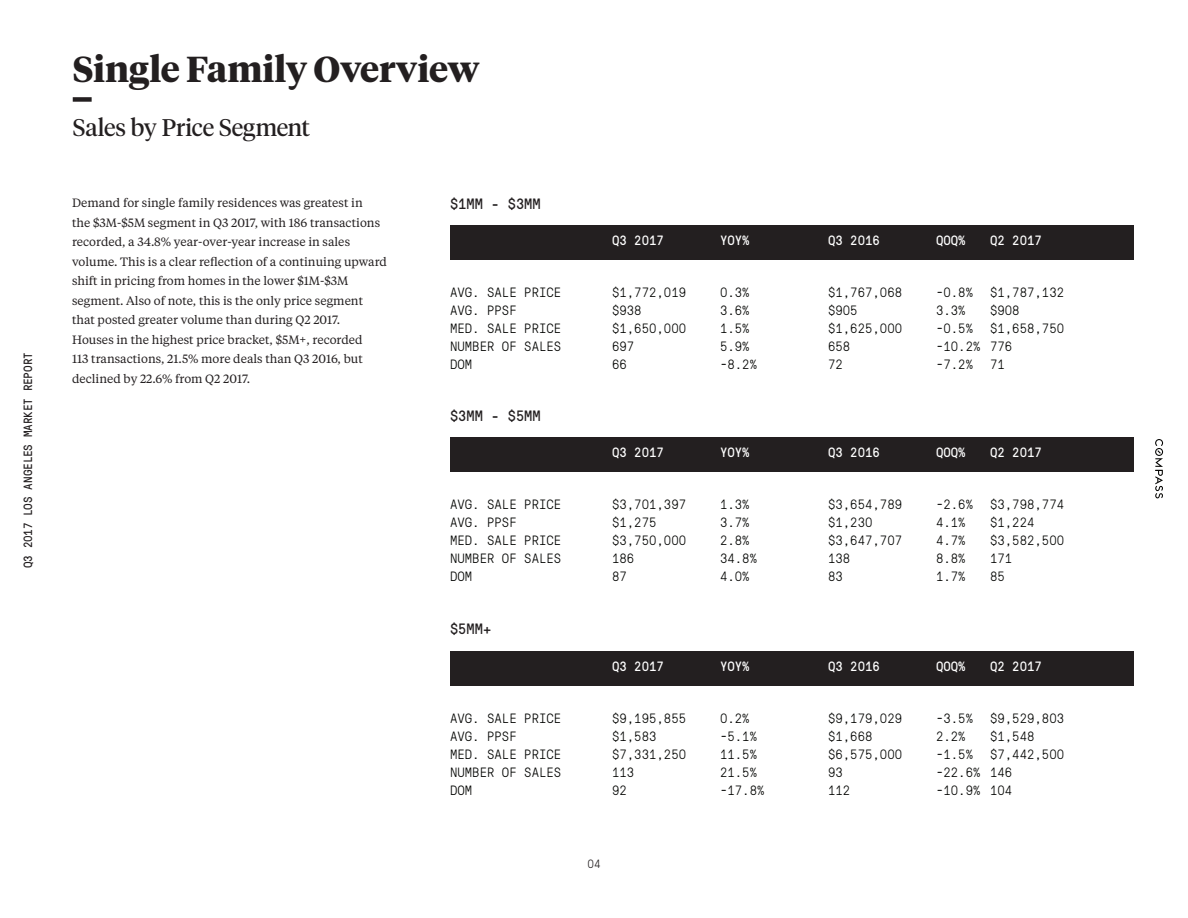
<style>
.page{position:relative;width:1188px;height:918px;background:#fff}
.page>*{position:absolute;margin:0;border:0;box-sizing:border-box;transform-origin:0 0}
.t1{font:700 36px "Tiempos Headline";letter-spacing:-.005em;color:#231f20}
.t2{font:24px "Tiempos Headline";letter-spacing:-.005em;color:#231f20}
.t3{font:15px "GT Pressura Mono";color:#231f20}
.t4{font:300 13.5px "GT Pressura Mono";color:#040503}
.t5{font:13.5px "GT Pressura Mono";color:#fff}
.t6{font:12px/19.5px "Tiempos Text";color:#231f20}
.t7{font:12px "GT Pressura Mono";letter-spacing:-.01em;color:#231f20}
.t8{font:300 12px "GT Pressura Mono";color:#231f20}
</style>
<div class="page">
<svg style="left:1155px;top:439px;width:8px;height:59px"></svg>
<div style="left:73px;top:97px;width:19px;height:5px;background:#231f20"></div>
<div style="left:450px;top:226px;width:684px;height:34px;background:#231f20"></div>
<div style="left:450px;top:438px;width:684px;height:34px;background:#231f20"></div>
<div style="left:450px;top:651px;width:684px;height:34px;background:#231f20"></div>
<p class="t7" style="left:19px;top:568px;width:218px;rotate:-90deg">Q3 2017 LOS ANGELES MARKET REPORT</p>
<h1 class="t1" style="left:73px;top:44px;width:408px">Single Family Overview</h1>
<h2 class="t2" style="left:73px;top:111px;width:239px">Sales by Price Segment</h2>
<p class="t6" style="left:72px;top:193px;width:316px">Demand for single family residences was greatest in<br>the $3M-$5M segment in Q3 2017, with 186 transactions recorded, a 34.8% year-over-year increase in sales volume. This is a clear reflection of a continuing upward shift in pricing from homes in the lower $1M-$3M segment. Also of note, this is the only price segment that posted greater volume than during Q2 2017.<br>Houses in the highest price bracket, $5M+, recorded<br>113 transactions, 21.5% more deals than Q3 2016, but declined by 22.6% from Q2 2017.</p>
<p class="t3" style="left:450px;top:193px;width:92px">$1MM - $3MM</p>
<p class="t5" style="left:612px;top:231px;width:53px">Q3 2017</p>
<p class="t5" style="left:720px;top:231px;width:31px">YOY%</p>
<p class="t5" style="left:828px;top:231px;width:53px">Q3 2016</p>
<p class="t5" style="left:936px;top:231px;width:31px">QOQ%</p>
<p class="t5" style="left:990px;top:231px;width:53px">Q2 2017</p>
<p class="t4" style="left:450px;top:283px;width:113px">AVG. SALE PRICE</p>
<p class="t4" style="left:612px;top:283px;width:76px">$1,772,019</p>
<p class="t4" style="left:720px;top:283px;width:31px">0.3%</p>
<p class="t4" style="left:828px;top:283px;width:76px">$1,767,068</p>
<p class="t4" style="left:936px;top:283px;width:39px">-0.8%</p>
<p class="t4" style="left:990px;top:283px;width:76px">$1,787,132</p>
<p class="t4" style="left:450px;top:301px;width:68px">AVG. PPSF</p>
<p class="t4" style="left:612px;top:301px;width:31px">$938</p>
<p class="t4" style="left:720px;top:301px;width:31px">3.6%</p>
<p class="t4" style="left:828px;top:301px;width:31px">$905</p>
<p class="t4" style="left:936px;top:301px;width:31px">3.3%</p>
<p class="t4" style="left:990px;top:301px;width:31px">$908</p>
<p class="t4" style="left:450px;top:319px;width:113px">MED. SALE PRICE</p>
<p class="t4" style="left:612px;top:319px;width:76px">$1,650,000</p>
<p class="t4" style="left:720px;top:319px;width:31px">1.5%</p>
<p class="t4" style="left:828px;top:319px;width:76px">$1,625,000</p>
<p class="t4" style="left:936px;top:319px;width:39px">-0.5%</p>
<p class="t4" style="left:990px;top:319px;width:76px">$1,658,750</p>
<p class="t4" style="left:450px;top:337px;width:113px">NUMBER OF SALES</p>
<p class="t4" style="left:612px;top:337px;width:24px">697</p>
<p class="t4" style="left:720px;top:337px;width:31px">5.9%</p>
<p class="t4" style="left:828px;top:337px;width:24px">658</p>
<p class="t4" style="left:936px;top:337px;width:78px">-10.2% 776</p>
<p class="t4" style="left:450px;top:355px;width:24px">DOM</p>
<p class="t4" style="left:612px;top:355px;width:16px">66</p>
<p class="t4" style="left:720px;top:355px;width:39px">-8.2%</p>
<p class="t4" style="left:828px;top:355px;width:16px">72</p>
<p class="t4" style="left:936px;top:355px;width:39px">-7.2%</p>
<p class="t4" style="left:990px;top:355px;width:16px">71</p>
<p class="t3" style="left:450px;top:405px;width:92px">$3MM - $5MM</p>
<p class="t5" style="left:612px;top:443px;width:53px">Q3 2017</p>
<p class="t5" style="left:720px;top:443px;width:31px">YOY%</p>
<p class="t5" style="left:828px;top:443px;width:53px">Q3 2016</p>
<p class="t5" style="left:936px;top:443px;width:31px">QOQ%</p>
<p class="t5" style="left:990px;top:443px;width:53px">Q2 2017</p>
<p class="t4" style="left:450px;top:495px;width:113px">AVG. SALE PRICE</p>
<p class="t4" style="left:612px;top:495px;width:76px">$3,701,397</p>
<p class="t4" style="left:720px;top:495px;width:31px">1.3%</p>
<p class="t4" style="left:828px;top:495px;width:76px">$3,654,789</p>
<p class="t4" style="left:936px;top:495px;width:39px">-2.6%</p>
<p class="t4" style="left:990px;top:495px;width:76px">$3,798,774</p>
<p class="t4" style="left:450px;top:513px;width:68px">AVG. PPSF</p>
<p class="t4" style="left:612px;top:513px;width:46px">$1,275</p>
<p class="t4" style="left:720px;top:513px;width:31px">3.7%</p>
<p class="t4" style="left:828px;top:513px;width:46px">$1,230</p>
<p class="t4" style="left:936px;top:513px;width:31px">4.1%</p>
<p class="t4" style="left:990px;top:513px;width:46px">$1,224</p>
<p class="t4" style="left:450px;top:531px;width:113px">MED. SALE PRICE</p>
<p class="t4" style="left:612px;top:531px;width:76px">$3,750,000</p>
<p class="t4" style="left:720px;top:531px;width:31px">2.8%</p>
<p class="t4" style="left:828px;top:531px;width:76px">$3,647,707</p>
<p class="t4" style="left:936px;top:531px;width:31px">4.7%</p>
<p class="t4" style="left:990px;top:531px;width:76px">$3,582,500</p>
<p class="t4" style="left:450px;top:549px;width:113px">NUMBER OF SALES</p>
<p class="t4" style="left:612px;top:549px;width:24px">186</p>
<p class="t4" style="left:720px;top:549px;width:39px">34.8%</p>
<p class="t4" style="left:828px;top:549px;width:24px">138</p>
<p class="t4" style="left:936px;top:549px;width:31px">8.8%</p>
<p class="t4" style="left:990px;top:549px;width:24px">171</p>
<p class="t4" style="left:450px;top:567px;width:24px">DOM</p>
<p class="t4" style="left:612px;top:567px;width:16px">87</p>
<p class="t4" style="left:720px;top:567px;width:31px">4.0%</p>
<p class="t4" style="left:828px;top:567px;width:16px">83</p>
<p class="t4" style="left:936px;top:567px;width:31px">1.7%</p>
<p class="t4" style="left:990px;top:567px;width:16px">85</p>
<p class="t3" style="left:450px;top:618px;width:43px">$5MM+</p>
<p class="t5" style="left:612px;top:656px;width:53px">Q3 2017</p>
<p class="t5" style="left:720px;top:656px;width:31px">YOY%</p>
<p class="t5" style="left:828px;top:656px;width:53px">Q3 2016</p>
<p class="t5" style="left:936px;top:656px;width:31px">QOQ%</p>
<p class="t5" style="left:990px;top:656px;width:53px">Q2 2017</p>
<p class="t4" style="left:450px;top:708px;width:113px">AVG. SALE PRICE</p>
<p class="t4" style="left:612px;top:708px;width:76px">$9,195,855</p>
<p class="t4" style="left:720px;top:708px;width:31px">0.2%</p>
<p class="t4" style="left:828px;top:708px;width:76px">$9,179,029</p>
<p class="t4" style="left:936px;top:708px;width:39px">-3.5%</p>
<p class="t4" style="left:990px;top:708px;width:76px">$9,529,803</p>
<p class="t4" style="left:450px;top:726px;width:68px">AVG. PPSF</p>
<p class="t4" style="left:612px;top:726px;width:46px">$1,583</p>
<p class="t4" style="left:720px;top:726px;width:39px">-5.1%</p>
<p class="t4" style="left:828px;top:726px;width:46px">$1,668</p>
<p class="t4" style="left:936px;top:726px;width:31px">2.2%</p>
<p class="t4" style="left:990px;top:726px;width:46px">$1,548</p>
<p class="t4" style="left:450px;top:744px;width:113px">MED. SALE PRICE</p>
<p class="t4" style="left:612px;top:744px;width:76px">$7,331,250</p>
<p class="t4" style="left:720px;top:744px;width:39px">11.5%</p>
<p class="t4" style="left:828px;top:744px;width:76px">$6,575,000</p>
<p class="t4" style="left:936px;top:744px;width:39px">-1.5%</p>
<p class="t4" style="left:990px;top:744px;width:76px">$7,442,500</p>
<p class="t4" style="left:450px;top:762px;width:113px">NUMBER OF SALES</p>
<p class="t4" style="left:612px;top:762px;width:24px">113</p>
<p class="t4" style="left:720px;top:762px;width:39px">21.5%</p>
<p class="t4" style="left:828px;top:762px;width:16px">93</p>
<p class="t4" style="left:936px;top:762px;width:78px">-22.6% 146</p>
<p class="t4" style="left:450px;top:780px;width:24px">DOM</p>
<p class="t4" style="left:612px;top:780px;width:16px">92</p>
<p class="t4" style="left:720px;top:780px;width:46px">-17.8%</p>
<p class="t4" style="left:828px;top:780px;width:24px">112</p>
<p class="t4" style="left:936px;top:780px;width:78px">-10.9% 104</p>
<p class="t8" style="left:587px;top:855px;width:15px">04</p>
</div>
